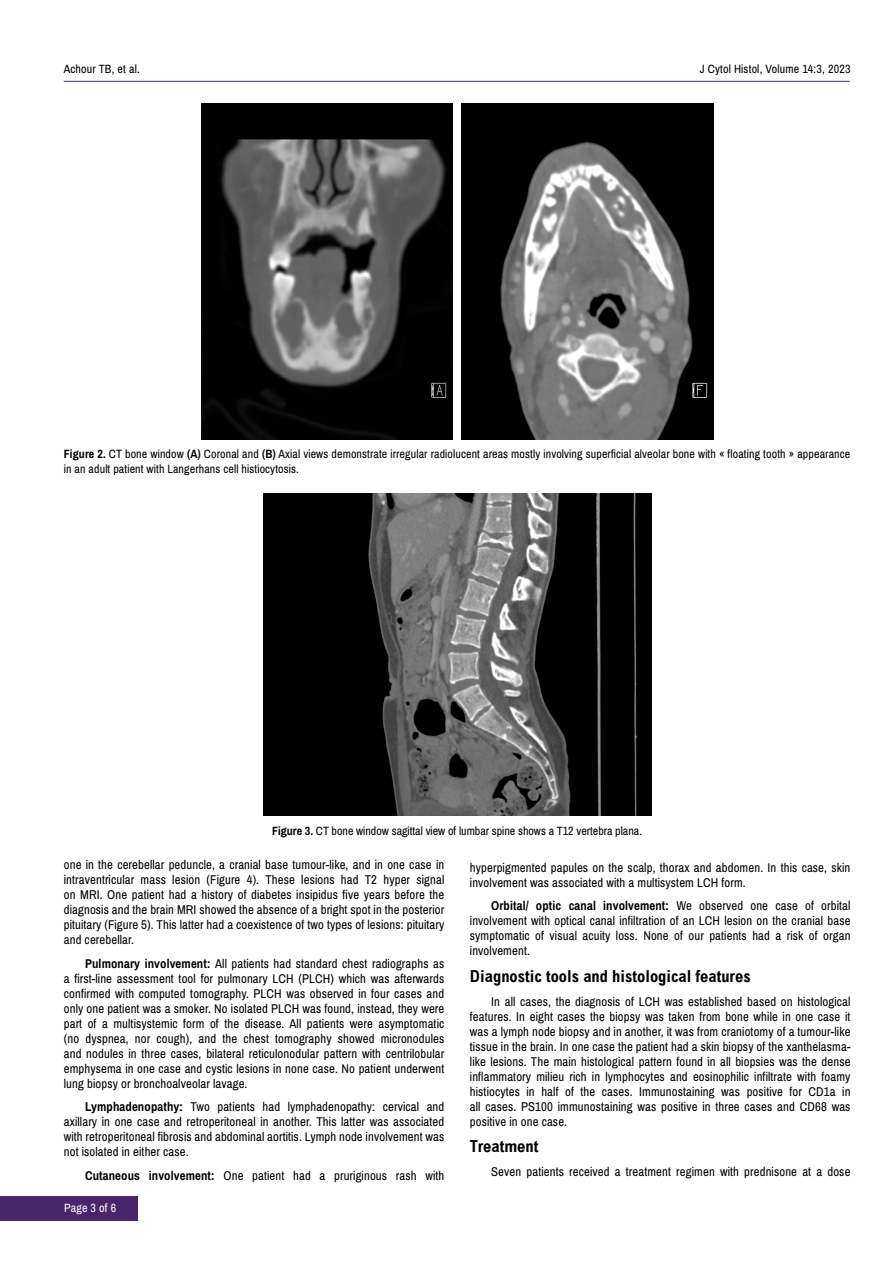
<style>
.page{position:relative;width:893px;height:1263px;background:#fff}
.page>*{position:absolute;margin:0;border:0;box-sizing:border-box;transform-origin:0 0}
.t1{font:700 condensed 16.5px "Arial";color:#000}
.t2{font:12.75px/15px "Archivo Narrow";letter-spacing:.01em;color:#000;text-align:justify}
.t3{font:12px/15px "Archivo Narrow";letter-spacing:.01em;color:#000}
.t4{font:12px "Archivo Narrow";letter-spacing:.015em;color:#fff}
.s1{font-weight:700}
</style>
<div class="page">
<hr style="left:64px;top:81px;width:786px;height:1px;background:#49266c">
<div style="left:0;top:1196px;width:137px;height:24px;background:#49266c"></div>
<img style="left:201px;top:104px;width:252px;height:336px">
<img style="left:461px;top:104px;width:252px;height:336px">
<img style="left:263px;top:494px;width:388px;height:321px">
<p class="t3" style="left:64px;top:61px;width:78px">Achour TB, et al.</p>
<p class="t3" style="left:700px;top:61px;width:152px">J Cytol Histol, Volume 14:3, 2023</p>
<p class="t3" style="left:64px;top:446px;width:788px"><span class="s1">Figure 2.</span> CT bone window <span class="s1">(A)</span> Coronal and <span class="s1">(B)</span> Axial views demonstrate irregular radiolucent areas mostly involving superficial alveolar bone with « floating tooth » appearance in an adult patient with Langerhans cell histiocytosis.</p>
<p class="t3" style="left:272px;top:824px;width:371px"><span class="s1">Figure 3.</span> CT bone window sagittal view of lumbar spine shows a T12 vertebra plana.</p>
<p class="t2" style="left:64px;top:858px;width:382px">one in the cerebellar peduncle, a cranial base tumour-like, and in one case in intraventricular mass lesion (Figure 4). These lesions had T2 hyper signal on MRI. One patient had a history of diabetes insipidus five years before the diagnosis and the brain MRI showed the absence of a bright spot in the posterior pituitary (Figure 5). This latter had a coexistence of two types of lesions: pituitary and cerebellar.</p>
<p class="t2" style="left:64px;top:956px;width:382px;text-indent:21px"><span class="s1">Pulmonary involvement:</span> All patients had standard chest radiographs as a first-line assessment tool for pulmonary LCH (PLCH) which was afterwards confirmed with computed tomography. PLCH was observed in four cases and only one patient was a smoker. No isolated PLCH was found, instead, they were part of a multisystemic form of the disease. All patients were asymptomatic (no dyspnea, nor cough), and the chest tomography showed micronodules and nodules in three cases, bilateral reticulonodular pattern with centrilobular emphysema in one case and cystic lesions in none case. No patient underwent lung biopsy or bronchoalveolar lavage.</p>
<p class="t2" style="left:64px;top:1099px;width:382px;text-indent:21px"><span class="s1">Lymphadenopathy:</span> Two patients had lymphadenopathy: cervical and axillary in one case and retroperitoneal in another. This latter was associated with retroperitoneal fibrosis and abdominal aortitis. Lymph node involvement was not isolated in either case.</p>
<p class="t2" style="left:85px;top:1168px;width:361px"><span class="s1">Cutaneous involvement:</span> One patient had a pruriginous rash with</p>
<p class="t4" style="left:64px;top:1201px;width:54px">Page 3 of 6</p>
<p class="t2" style="left:470px;top:860px;width:382px">hyperpigmented papules on the scalp, thorax and abdomen. In this case, skin involvement was associated with a multisystem LCH form.</p>
<p class="t2" style="left:470px;top:899px;width:382px;text-indent:21px"><span class="s1">Orbital/ optic canal involvement:</span> We observed one case of orbital involvement with optical canal infiltration of an LCH lesion on the cranial base symptomatic of visual acuity loss. None of our patients had a risk of organ involvement.</p>
<p class="t1" style="left:470px;top:967px;width:282px">Diagnostic tools and histological features</p>
<p class="t2" style="left:470px;top:994px;width:382px;text-indent:21px">In all cases, the diagnosis of LCH was established based on histological features. In eight cases the biopsy was taken from bone while in one case it was a lymph node biopsy and in another, it was from craniotomy of a tumour-like tissue in the brain. In one case the patient had a skin biopsy of the xanthelasma&shy;like lesions. The main histological pattern found in all biopsies was the dense inflammatory milieu rich in lymphocytes and eosinophilic infiltrate with foamy histiocytes in half of the cases. Immunostaining was positive for CD1a in all cases. PS100 immunostaining was positive in three cases and CD68 was positive in one case.</p>
<p class="t1" style="left:470px;top:1137px;width:70px">Treatment</p>
<p class="t2" style="left:491px;top:1164px;width:361px">Seven patients received a treatment regimen with prednisone at a dose</p>
</div>
